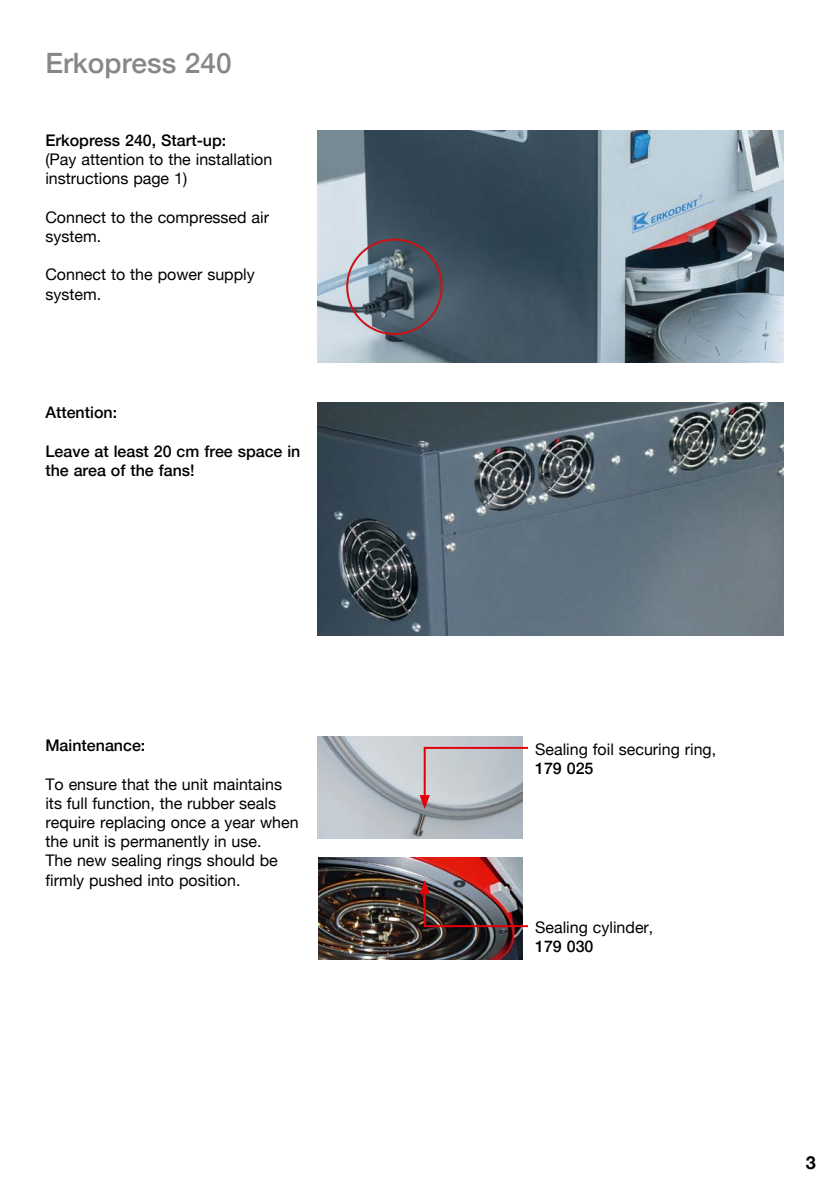
<style>
.page{position:relative;width:840px;height:1191px;background:#fff}
.page>*{position:absolute;margin:0;border:0;box-sizing:border-box;transform-origin:0 0}
.t1{font:500 28px "Helvetica Neue";color:#868786}
.t2{font:700 18px "Helvetica Neue";color:#000}
.t3{font:16px/19.2px "Helvetica Neue";color:#000}
.t4{font:500 16px/19.2px "Helvetica Neue";color:#000}
</style>
<div class="page">
<img style="left:317px;top:403px;width:465px;height:232px">
<img style="left:317px;top:736px;width:205px;height:102px">
<svg style="left:419px;top:746px;width:109px;height:63px;background:#c1bac0"></svg>
<img style="left:318px;top:857px;width:204px;height:102px">
<img style="left:419px;top:880px;width:109px;height:48px">
<img style="left:317px;top:130px;width:465px;height:233px">
<div style="left:346px;top:239px;width:96px;height:96px;border:2px solid #cd1013;border-radius:50%"></div>
<h1 class="t1" style="left:45px;top:40px;width:188px">Erkopress 240</h1>
<p class="t4" style="left:45px;top:129px;width:182px">Erkopress 240, Start-up:</p>
<p class="t3" style="left:45px;top:151px;width:228px">(Pay attention to the installation instructions page 1)</p>
<p class="t3" style="left:45px;top:208px;width:225px">Connect to the compressed air system.</p>
<p class="t3" style="left:45px;top:266px;width:211px">Connect to the power supply system.</p>
<p class="t4" style="left:45px;top:402px;width:73px">Attention:</p>
<p class="t4" style="left:45px;top:440px;width:256px">Leave at least 20 cm free space in the area of the fans!</p>
<p class="t4" style="left:45px;top:734px;width:101px">Maintenance:</p>
<p class="t3" style="left:45px;top:775px;width:254px">To ensure that the unit maintains its full function, the rubber seals require replacing once a year when the unit is permanently in use.<br>The new sealing rings should be firmly pushed into position.</p>
<p class="t3" style="left:535px;top:740px;width:182px">Sealing foil securing ring,</p>
<p class="t4" style="left:535px;top:757px;width:60px">179 025</p>
<p class="t3" style="left:535px;top:918px;width:120px">Sealing cylinder,</p>
<p class="t4" style="left:535px;top:935px;width:60px">179 030</p>
<p class="t2" style="left:805px;top:1148px;width:12px">3</p>
</div>
